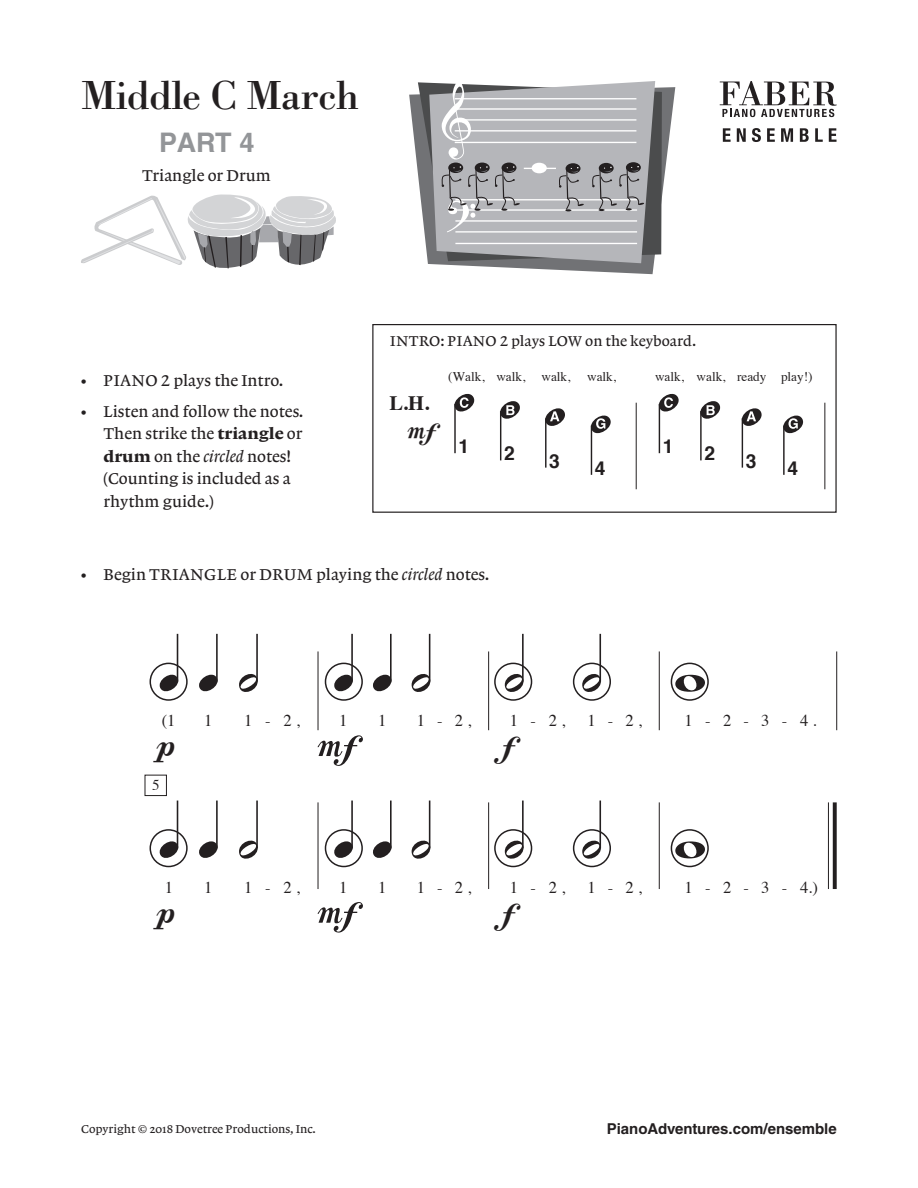
<style>
.page{position:relative;width:918px;height:1188px;background:#fff}
.page>*{position:absolute;margin:0;border:0;box-sizing:border-box;transform-origin:0 0}
.t1{font:69.75px "Note Names";letter-spacing:.335em;color:#231f20}
.t2{font:65.7px "Grace Notes FLF";letter-spacing:.31em;color:#231f20}
.t3{font:52.5px "Grace Notes FLF";color:#231f20}
.t4{font:47.25px "Grace Notes FLF";color:#231f20}
.t5{font:42px "Bodoni BT";letter-spacing:-.02em;color:#231f20}
.t6{font:37.95px "Grace Notes FLF";color:#231f20}
.t7{font:700 27px "Helvetica LT Std";color:#939598}
.t8{font:700 20.4px "Times";color:#231f20}
.t9{font:700 19.2px "Helvetica";color:#231f20}
.t10{font:16.5px/22.5px "Lexicon No 1 Roman A";color:#231f20}
.t11{font:16.5px "Times";color:#231f20}
.t12{font:15px "Lexicon No 1 Roman A";color:#231f20}
.t13{font:700 15px "Helvetica LT Std";color:#231f20}
.t14{font:15px "Times";color:#231f20}
.t15{font:13.2px "Times";color:#231f20}
.t16{font:12px "Lexicon No 1 Roman A";color:#231f20}
.s1{font-family:"Lexicon No 1 Roman E"}
.s2{font-family:"Lexicon No 1 Italic A"}
</style>
<div class="page">
<svg style="left:723px;top:128px;width:8px;height:14px"></svg>
<svg style="left:737px;top:128px;width:9px;height:14px"></svg>
<svg style="left:752px;top:128px;width:9px;height:14px"></svg>
<svg style="left:767px;top:128px;width:8px;height:14px"></svg>
<svg style="left:781px;top:128px;width:12px;height:14px"></svg>
<svg style="left:800px;top:128px;width:9px;height:14px"></svg>
<svg style="left:815px;top:128px;width:8px;height:14px"></svg>
<svg style="left:829px;top:128px;width:8px;height:14px"></svg>
<svg style="left:720px;top:81px;width:117px;height:36px"></svg>
<svg style="left:409px;top:87px;width:266px;height:187px"></svg>
<svg style="left:418px;top:82px;width:244px;height:179px;background:#78797a"></svg>
<svg style="left:429px;top:81px;width:226px;height:182px;background:#afafb3"></svg>
<hr style="left:318px;top:651px;width:1px;height:79px;background:#231f20">
<hr style="left:318px;top:802px;width:1px;height:87px;background:#231f20">
<hr style="left:488px;top:651px;width:1px;height:79px;background:#231f20">
<hr style="left:488px;top:802px;width:1px;height:87px;background:#231f20">
<hr style="left:659px;top:651px;width:1px;height:79px;background:#231f20">
<hr style="left:659px;top:802px;width:1px;height:87px;background:#231f20">
<svg style="left:833px;top:802px;width:4px;height:87px"></svg>
<hr style="left:828px;top:802px;width:1px;height:87px;background:#231f20">
<hr style="left:177px;top:634px;width:1px;height:48px;background:#231f20">
<hr style="left:216px;top:634px;width:2px;height:48px;background:#231f20">
<hr style="left:256px;top:634px;width:2px;height:48px;background:#231f20">
<hr style="left:177px;top:801px;width:1px;height:47px;background:#231f20">
<hr style="left:216px;top:801px;width:2px;height:47px;background:#231f20">
<hr style="left:256px;top:801px;width:2px;height:47px;background:#231f20">
<hr style="left:351px;top:634px;width:2px;height:48px;background:#231f20">
<hr style="left:390px;top:634px;width:2px;height:48px;background:#231f20">
<hr style="left:429px;top:634px;width:1px;height:48px;background:#231f20">
<hr style="left:351px;top:801px;width:2px;height:47px;background:#231f20">
<hr style="left:390px;top:801px;width:2px;height:47px;background:#231f20">
<hr style="left:429px;top:801px;width:1px;height:47px;background:#231f20">
<hr style="left:522px;top:634px;width:2px;height:48px;background:#231f20">
<hr style="left:599px;top:634px;width:2px;height:48px;background:#231f20">
<hr style="left:522px;top:801px;width:2px;height:47px;background:#231f20">
<hr style="left:599px;top:801px;width:2px;height:47px;background:#231f20">
<hr style="left:836px;top:651px;width:1px;height:79px;background:#231f20">
<div style="left:144px;top:775px;width:23px;height:21px;border:1px solid #231f20"></div>
<div style="left:372px;top:324px;width:465px;height:189px;border:1px solid #231f20"></div>
<hr style="left:636px;top:403px;width:1px;height:86px;background:#231f20">
<hr style="left:825px;top:403px;width:1px;height:86px;background:#231f20">
<hr style="left:454px;top:404px;width:2px;height:49px;background:#231f20">
<hr style="left:500px;top:411px;width:1px;height:49px;background:#231f20">
<hr style="left:545px;top:418px;width:2px;height:50px;background:#231f20">
<hr style="left:591px;top:426px;width:1px;height:49px;background:#231f20">
<hr style="left:659px;top:404px;width:1px;height:49px;background:#231f20">
<hr style="left:700px;top:411px;width:2px;height:49px;background:#231f20">
<hr style="left:742px;top:418px;width:1px;height:50px;background:#231f20">
<hr style="left:783px;top:426px;width:2px;height:49px;background:#231f20">
<div style="left:150px;top:663px;width:38px;height:38px;border:2px solid #231f20;border-radius:50%"></div>
<div style="left:150px;top:829px;width:38px;height:38px;border:2px solid #231f20;border-radius:50%"></div>
<div style="left:325px;top:663px;width:38px;height:38px;border:2px solid #231f20;border-radius:50%"></div>
<div style="left:325px;top:829px;width:38px;height:38px;border:2px solid #231f20;border-radius:50%"></div>
<div style="left:494px;top:663px;width:38px;height:38px;border:2px solid #231f20;border-radius:50%"></div>
<div style="left:494px;top:829px;width:38px;height:38px;border:2px solid #231f20;border-radius:50%"></div>
<div style="left:573px;top:663px;width:38px;height:38px;border:2px solid #231f20;border-radius:50%"></div>
<div style="left:573px;top:829px;width:38px;height:38px;border:2px solid #231f20;border-radius:50%"></div>
<div style="left:671px;top:663px;width:38px;height:38px;border:2px solid #231f20;border-radius:50%"></div>
<div style="left:671px;top:829px;width:38px;height:38px;border:2px solid #231f20;border-radius:50%"></div>
<svg style="left:81px;top:194px;width:255px;height:75px"></svg>
<h3 class="t5" style="left:82px;top:69px;width:279px">Middle C March</h3>
<h3 class="t7" style="left:159px;top:126px;width:97px">PART 4</h3>
<p class="t10" style="left:142px;top:165px;width:130px">Triangle or Drum</p>
<p class="t10" style="left:81px;top:370px;width:204px">• PIANO 2 plays the Intro.</p>
<p class="t10" style="left:103px;top:400px;width:202px;text-indent:-22px">• Listen and follow the notes.<br>Then strike the <span class="s1">triangle</span> or <span class="s1">drum</span> on the <span class="s2">circled</span> notes! (Counting is included as a rhythm guide.)</p>
<p class="t12" style="left:390px;top:332px;width:308px">INTRO: PIANO 2 plays LOW on the keyboard.</p>
<p class="t8" style="left:389px;top:383px;width:41px">L.H.</p>
<h3 class="t6" style="left:408px;top:404px;width:34px">F</h3>
<p class="t15" style="left:448px;top:364px;width:124px">(Walk, walk, walk,</p>
<p class="t15" style="left:587px;top:364px;width:31px">walk,</p>
<h1 class="t1" style="left:454px;top:349px;width:158px">cbag</h1>
<p class="t9" style="left:458px;top:431px;width:12px">1</p>
<p class="t9" style="left:504px;top:438px;width:12px">2</p>
<p class="t9" style="left:549px;top:445px;width:12px">3</p>
<p class="t9" style="left:595px;top:453px;width:12px">4</p>
<p class="t15" style="left:655px;top:364px;width:159px">walk, walk, ready play!)</p>
<h1 class="t1" style="left:659px;top:349px;width:146px">cbag</h1>
<p class="t9" style="left:704px;top:438px;width:12px">2</p>
<p class="t9" style="left:663px;top:431px;width:12px">1</p>
<p class="t9" style="left:746px;top:445px;width:12px">3</p>
<p class="t9" style="left:787px;top:453px;width:12px">4</p>
<p class="t10" style="left:81px;top:563px;width:410px">• Begin TRIANGLE or DRUM playing the <span class="s2">circled</span> notes.</p>
<h2 class="t2" style="left:159px;top:622px;width:100px">œœ˙</h2>
<p class="t11" style="left:162px;top:705px;width:15px">(1</p>
<p class="t11" style="left:204px;top:705px;width:10px">1</p>
<p class="t11" style="left:244px;top:705px;width:57px">1-2 ,</p>
<h2 class="t2" style="left:334px;top:622px;width:98px">œœ˙</h2>
<p class="t11" style="left:339px;top:705px;width:10px">1</p>
<p class="t11" style="left:378px;top:705px;width:10px">1</p>
<p class="t11" style="left:417px;top:705px;width:56px">1-2 ,</p>
<h2 class="t2" style="left:505px;top:622px;width:98px">˙ ˙</h2>
<p class="t11" style="left:510px;top:705px;width:57px">1-2 ,</p>
<p class="t11" style="left:587px;top:705px;width:56px">1-2 ,</p>
<h2 class="t2" style="left:675px;top:622px;width:35px">w</h2>
<p class="t11" style="left:685px;top:705px;width:134px">1-2-3-4 .</p>
<h3 class="t4" style="left:154px;top:713px;width:22px">p</h3>
<h3 class="t3" style="left:318px;top:708px;width:46px">F</h3>
<h3 class="t4" style="left:494px;top:713px;width:28px">f</h3>
<p class="t14" style="left:152px;top:771px;width:9px">5</p>
<h2 class="t2" style="left:159px;top:789px;width:100px">œœ˙</h2>
<p class="t11" style="left:165px;top:872px;width:10px">1</p>
<p class="t11" style="left:204px;top:872px;width:10px">1</p>
<p class="t11" style="left:244px;top:872px;width:57px">1-2 ,</p>
<h2 class="t2" style="left:334px;top:789px;width:98px">œœ˙</h2>
<p class="t11" style="left:339px;top:872px;width:10px">1</p>
<p class="t11" style="left:378px;top:872px;width:10px">1</p>
<p class="t11" style="left:417px;top:872px;width:56px">1-2 ,</p>
<h2 class="t2" style="left:505px;top:789px;width:98px">˙ ˙</h2>
<p class="t11" style="left:510px;top:872px;width:57px">1-2 ,</p>
<p class="t11" style="left:587px;top:872px;width:56px">1-2 ,</p>
<h2 class="t2" style="left:675px;top:789px;width:35px">w</h2>
<p class="t11" style="left:685px;top:872px;width:135px">1-2-3-4.)</p>
<h3 class="t4" style="left:154px;top:880px;width:22px">p</h3>
<h3 class="t3" style="left:318px;top:875px;width:46px">F</h3>
<h3 class="t4" style="left:494px;top:880px;width:28px">f</h3>
<p class="t16" style="left:81px;top:1122px;width:236px">Copyright © 2018 Dovetree Productions, Inc.</p>
<p class="t13" style="left:607px;top:1119px;width:232px">PianoAdventures.com/ensemble</p>
</div>
